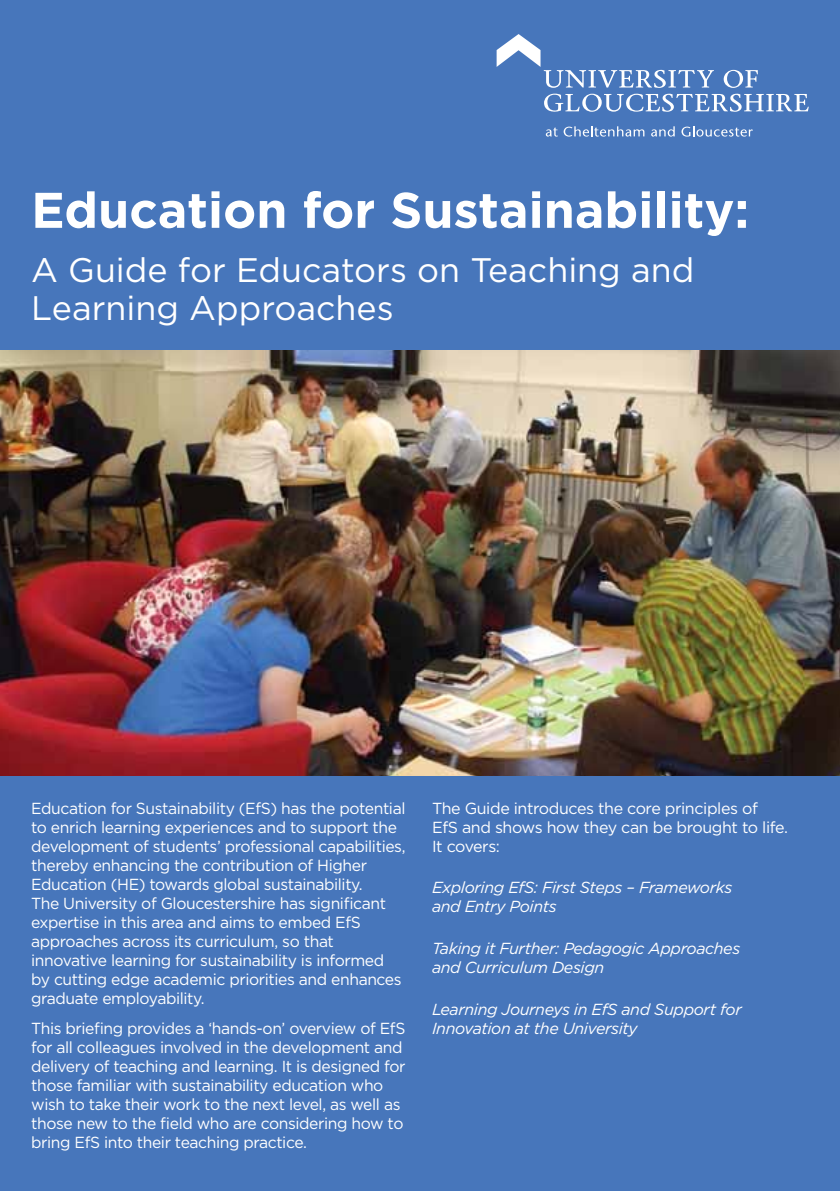
<style>
.page{position:relative;width:840px;height:1191px;background:#fff}
.page>*{position:absolute;margin:0;border:0;box-sizing:border-box;transform-origin:0 0}
.t1{font:700 50px "Gotham";color:#fff}
.t2{font:34px/38px "Gotham";color:#fff}
.t3{font:16px/19px "Gotham";letter-spacing:-.025em;color:#fff}
.t4{font:italic 16px/19px "Gotham";letter-spacing:-.025em;color:#fff}
</style>
<div class="page">
<div style="left:0;top:0;width:839px;height:1191px;background:#4776bb"></div>
<svg style="left:723px;top:70px;width:34px;height:18px"></svg>
<svg style="left:543px;top:94px;width:265px;height:18px"></svg>
<svg style="left:545px;top:127px;width:12px;height:10px"></svg>
<svg style="left:563px;top:126px;width:81px;height:11px"></svg>
<svg style="left:650px;top:126px;width:24px;height:11px"></svg>
<svg style="left:681px;top:126px;width:71px;height:11px"></svg>
<svg style="left:496px;top:34px;width:217px;height:54px"></svg>
<img style="left:0;top:351px;width:839px;height:425px">
<h1 class="t1" style="left:31px;top:180px;width:719px">Education for Sustainability:</h1>
<h2 class="t2" style="left:31px;top:251px;width:664px">A Guide for Educators on Teaching and<br>Learning Approaches</h2>
<p class="t3" style="left:31px;top:798px;width:375px">Education for Sustainability (EfS) has the potential to enrich learning experiences and to support the development of students’ professional capabilities, thereby enhancing the contribution of Higher Education (HE) towards global sustainability.<br>The University of Gloucestershire has significant expertise in this area and aims to embed EfS approaches across its curriculum, so that innovative learning for sustainability is informed by cutting edge academic priorities and enhances graduate employability.</p>
<p class="t3" style="left:31px;top:1018px;width:375px">This briefing provides a ‘hands-on’ overview of EfS for all colleagues involved in the development and delivery of teaching and learning. It is designed for those familiar with sustainability education who wish to take their work to the next level, as well as those new to the field who are considering how to bring EfS into their teaching practice.</p>
<p class="t3" style="left:432px;top:798px;width:357px">The Guide introduces the core principles of<br>EfS and shows how they can be brought to life.<br>It covers:</p>
<p class="t4" style="left:432px;top:878px;width:302px">Exploring EfS: First Steps – Frameworks and Entry Points</p>
<p class="t4" style="left:432px;top:938px;width:309px">Taking it Further: Pedagogic Approaches and Curriculum Design</p>
<p class="t4" style="left:432px;top:999px;width:311px">Learning Journeys in EfS and Support for<br>Innovation at the University</p>
</div>
